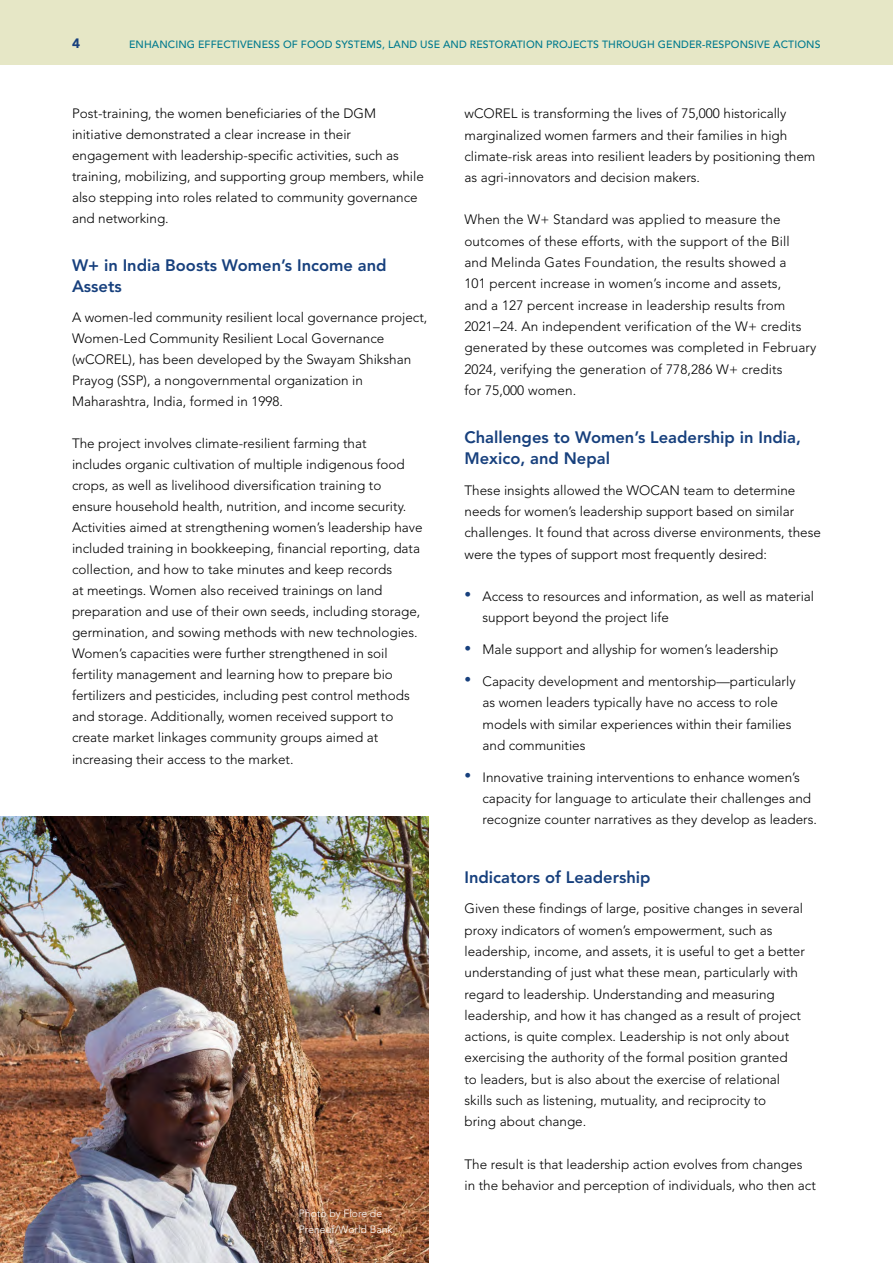
<style>
.page{position:relative;width:893px;height:1263px;background:#fff}
.page>*{position:absolute;margin:0;border:0;box-sizing:border-box;transform-origin:0 0}
.t1{font:800 16.5px/21px "Avenir LT Std";color:#17407d}
.t2{font:300 13.5px/21.3px "Avenir LT Std";color:#000}
.t3{font:900 13.5px "Avenir LT Std";color:#17407d}
.t4{font:500 10.5px "Avenir LT Std";letter-spacing:.01em;color:#007a8e}
.t5{font:300 10.5px/16.5px "Avenir LT Std";color:#fff}
.s1{color:#17407d}
</style>
<div class="page">
<div style="left:0;top:0;width:893px;height:65px;background:#e6e7c6"></div>
<img style="left:0;top:817px;width:428px;height:446px">
<p class="t3" style="left:72px;top:35px;width:9px">4</p>
<p class="t4" style="left:129px;top:38px;width:693px">ENHANCING EFFECTIVENESS OF FOOD SYSTEMS, LAND USE AND RESTORATION PROJECTS THROUGH GENDER-RESPONSIVE ACTIONS</p>
<p class="t2" style="left:72px;top:103px;width:353px">Post-training, the women beneficiaries of the DGM initiative demonstrated a clear increase in their engagement with leadership-specific activities, such as training, mobilizing, and supporting group members, while also stepping into roles related to community governance and networking.</p>
<h3 class="t1" style="left:72px;top:255px;width:316px">W+ in India Boosts Women’s Income and<br>Assets</h3>
<p class="t2" style="left:72px;top:307px;width:357px">A women-led community resilient local governance project, Women-Led Community Resilient Local Governance (wCOREL), has been developed by the Swayam Shikshan Prayog (SSP), a nongovernmental organization in Maharashtra, India, formed in 1998.</p>
<p class="t2" style="left:72px;top:433px;width:352px">The project involves climate-resilient farming that<br>includes organic cultivation of multiple indigenous food crops, as well as livelihood diversification training to ensure household health, nutrition, and income security.<br>Activities aimed at strengthening women’s leadership have included training in bookkeeping, financial reporting, data collection, and how to take minutes and keep records<br>at meetings. Women also received trainings on land preparation and use of their own seeds, including storage, germination, and sowing methods with new technologies.<br>Women’s capacities were further strengthened in soil fertility management and learning how to prepare bio fertilizers and pesticides, including pest control methods and storage. Additionally, women received support to create market linkages community groups aimed at increasing their access to the market.</p>
<p class="t5" style="left:299px;top:1205px;width:95px">Photo by Flore de<br>Preneuf/World Bank</p>
<p class="t2" style="left:464px;top:103px;width:352px">wCOREL is transforming the lives of 75,000 historically marginalized women farmers and their families in high climate-risk areas into resilient leaders by positioning them as agri-innovators and decision makers.</p>
<p class="t2" style="left:464px;top:209px;width:353px">When the W+ Standard was applied to measure the outcomes of these efforts, with the support of the Bill<br>and Melinda Gates Foundation, the results showed a<br>101 percent increase in women’s income and assets,<br>and a 127 percent increase in leadership results from 2021–24. An independent verification of the W+ credits generated by these outcomes was completed in February 2024, verifying the generation of 778,286 W+ credits<br>for 75,000 women.</p>
<h3 class="t1" style="left:464px;top:427px;width:338px">Challenges to Women’s Leadership in India,<br>Mexico, and Nepal</h3>
<p class="t2" style="left:464px;top:479px;width:358px">These insights allowed the WOCAN team to determine needs for women’s leadership support based on similar challenges. It found that across diverse environments, these were the types of support most frequently desired:</p>
<p class="t2" style="left:482px;top:586px;width:333px;text-indent:-18px"><span class="s1">•</span> Access to resources and information, as well as material support beyond the project life</p>
<p class="t2" style="left:464px;top:639px;width:315px"><span class="s1">•</span> Male support and allyship for women’s leadership</p>
<p class="t2" style="left:482px;top:671px;width:315px;text-indent:-18px"><span class="s1">•</span> Capacity development and mentorship—particularly as women leaders typically have no access to role models with similar experiences within their families and communities</p>
<p class="t2" style="left:482px;top:766px;width:336px;text-indent:-18px"><span class="s1">•</span> Innovative training interventions to enhance women’s capacity for language to articulate their challenges and recognize counter narratives as they develop as leaders.</p>
<h3 class="t1" style="left:464px;top:867px;width:188px">Indicators of Leadership</h3>
<p class="t2" style="left:464px;top:898px;width:342px">Given these findings of large, positive changes in several proxy indicators of women’s empowerment, such as leadership, income, and assets, it is useful to get a better understanding of just what these mean, particularly with regard to leadership. Understanding and measuring leadership, and how it has changed as a result of project actions, is quite complex. Leadership is not only about exercising the authority of the formal position granted<br>to leaders, but is also about the exercise of relational skills such as listening, mutuality, and reciprocity to<br>bring about change.</p>
<p class="t2" style="left:464px;top:1153px;width:353px">The result is that leadership action evolves from changes in the behavior and perception of individuals, who then act</p>
</div>
